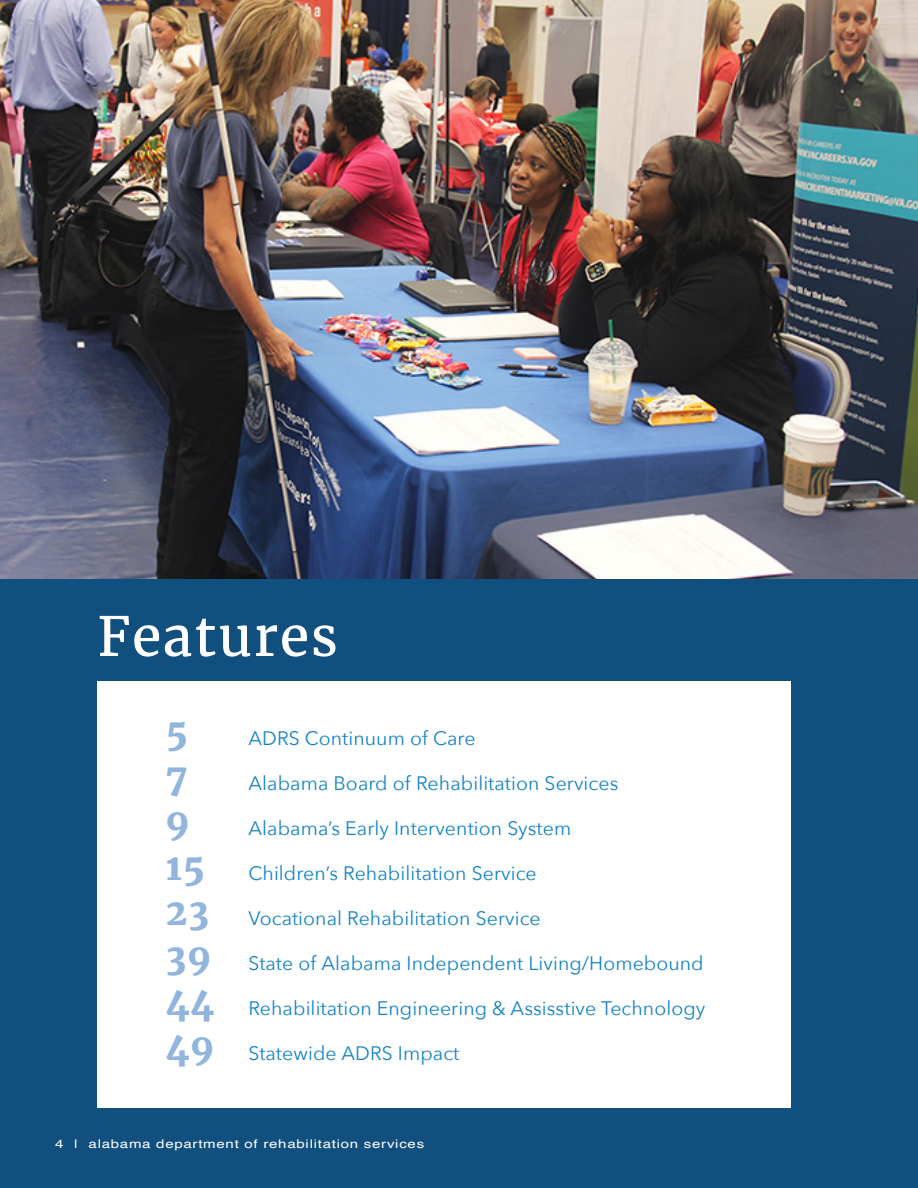
<style>
.page{position:relative;width:918px;height:1188px;background:#114f7e}
.page>*{position:absolute;margin:0;border:0;box-sizing:border-box;transform-origin:0 0}
.t1{font:54px "Merriweather";letter-spacing:.025em;color:#fff}
.t2{font:800 36px "Merriweather";color:#91b5dd}
.t3{font:19.5px "Avenir Next";letter-spacing:.005em;color:#1583c4}
.t4{font:12px "Helvetica";letter-spacing:.05em;color:#fff;scale:1.25 1}
.s1{font-family:"Merriweather";font-weight:800;font-size:36px;color:#91b5dd}
</style>
<div class="page">
<div style="left:97px;top:681px;width:694px;height:426px;background:#fff"></div>
<img style="left:0;top:0;width:918px;height:578px">
<p class="t1" style="left:97px;top:603px;width:242px">Features</p>
<p class="t2" style="left:166px;top:708px;width:24px">5</p>
<p class="t3" style="left:248px;top:721px;width:229px">ADRS Continuum of Care</p>
<p class="t2" style="left:166px;top:753px;width:23px">7</p>
<p class="t3" style="left:248px;top:766px;width:371px">Alabama Board of Rehabilitation Services</p>
<p class="t2" style="left:166px;top:798px;width:25px">9</p>
<p class="t3" style="left:248px;top:811px;width:324px">Alabama’s Early Intervention System</p>
<p class="t3" style="left:166px;top:856px;width:372px"><span class="s1">15</span> Children’s Rehabilitation Service</p>
<p class="t3" style="left:166px;top:901px;width:376px"><span class="s1">23</span> Vocational Rehabilitation Service</p>
<p class="t3" style="left:166px;top:946px;width:539px"><span class="s1">39</span> State of Alabama Independent Living/Homebound</p>
<p class="t3" style="left:166px;top:991px;width:541px"><span class="s1">44</span> Rehabilitation Engineering &amp; Assisstive Technology</p>
<p class="t3" style="left:166px;top:1036px;width:295px"><span class="s1">49</span> Statewide ADRS Impact</p>
<p class="t4" style="left:55px;top:1134px;width:297px">4 | alabama department of rehabilitation services</p>
</div>
